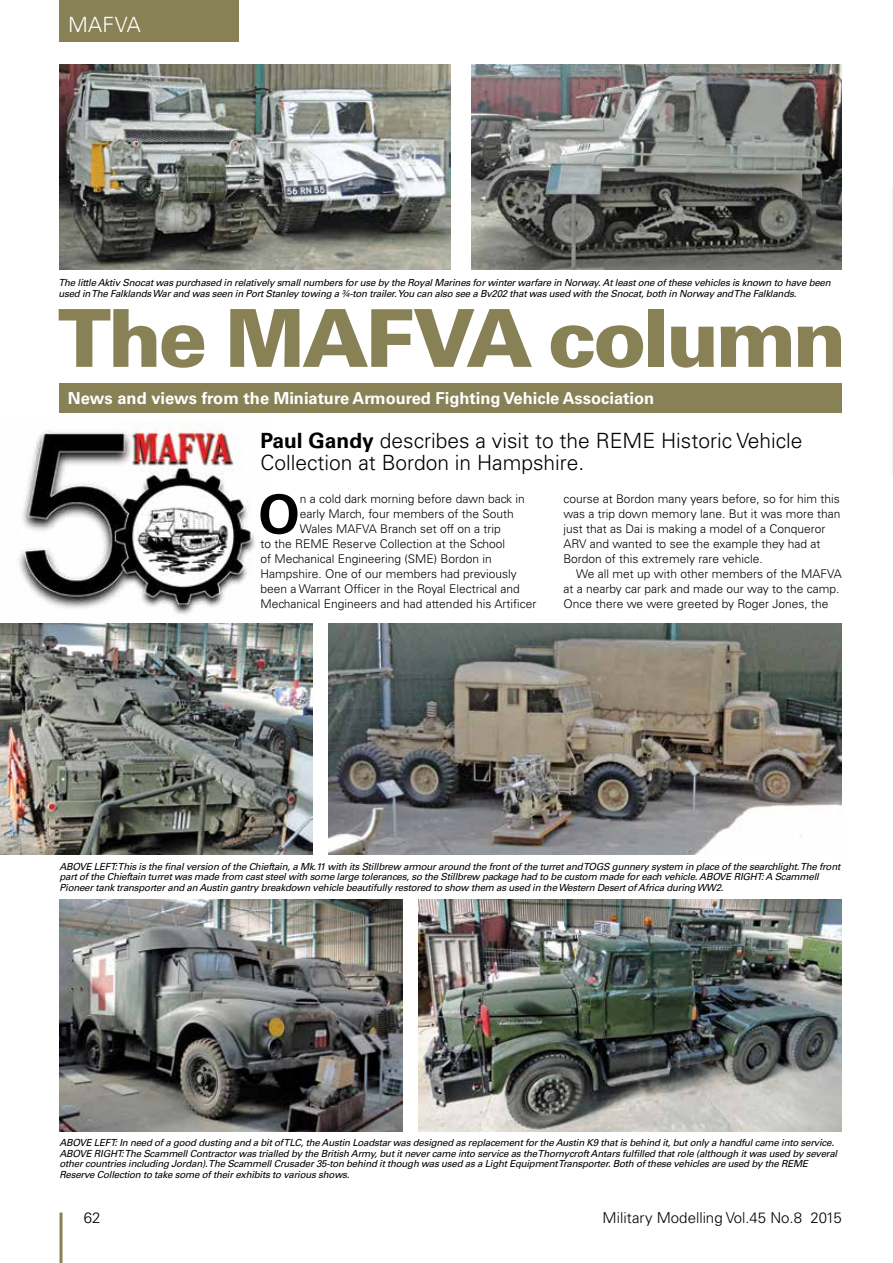
<style>
.page{position:relative;width:893px;height:1263px;background:#fff}
.page>*{position:absolute;margin:0;border:0;box-sizing:border-box;transform-origin:0 0}
.t1{font:900 80.1px "Univers LT Std";letter-spacing:-.04em;color:#888156}
.t2{font:700 53.55px "Univers LT Std";color:#000}
.t3{font:300 21px/22.5px "Univers LT Std";color:#000}
.t4{font:300 21px "Univers LT Std";letter-spacing:.015em;color:#fff}
.t5{font:700 16.5px "Univers LT Std";color:#fff}
.t6{font:300 15px "Univers LT Std";color:#000}
.t7{font:300 12px/15px "Univers LT Std";color:#000}
.t8{font:italic 9.75px/10.5px "Univers LT Std";letter-spacing:-.025em;color:#000}
.s1{font-weight:700}
</style>
<div class="page">
<img style="left:0;top:422px;width:268px;height:202px">
<hr style="left:889px;top:179px;width:4px;height:304px;background:#fbfbfb">
<hr style="left:892px;top:183px;width:1px;height:287px;background:#fff">
<img style="left:0;top:624px;width:313px;height:230px">
<img style="left:329px;top:624px;width:513px;height:230px">
<img style="left:419px;top:899px;width:423px;height:232px">
<img style="left:60px;top:899px;width:342px;height:232px">
<img style="left:59px;top:64px;width:392px;height:206px">
<img style="left:472px;top:64px;width:370px;height:206px">
<div style="left:60px;top:383px;width:782px;height:30px;background:#888156"></div>
<hr style="left:60px;top:1212px;width:3px;height:51px;background:#888156">
<div style="left:60px;top:0;width:179px;height:41px;background:#888156"></div>
<h3 class="t4" style="left:68px;top:12px;width:74px">MAFVA</h3>
<p class="t8" style="left:58px;top:278px;width:774px">The little Aktiv Snocat was purchased in relatively small numbers for use by the Royal Marines for winter warfare in Norway. At least one of these vehicles is known to have been used in The Falklands War and was seen in Port Stanley towing a ¾-ton trailer. You can also see a Bv202 that was used with the Snocat, both in Norway and The Falklands.</p>
<h1 class="t1" style="left:58px;top:288px;width:790px">The MAFVA column</h1>
<h3 class="t5" style="left:68px;top:388px;width:588px">News and views from the Miniature Armoured Fighting Vehicle Association</h3>
<h3 class="t3" style="left:260px;top:429px;width:544px"><span class="s1">Paul Gandy</span> describes a visit to the REME Historic Vehicle<br>Collection at Bordon in Hampshire.</h3>
<p class="t7" style="left:563px;top:492px;width:279px">course at Bordon many years before, so for him this was a trip down memory lane. But it was more than just that as Dai is making a model of a Conqueror ARV and wanted to see the example they had at Bordon of this extremely rare vehicle.</p>
<p class="t7" style="left:563px;top:567px;width:280px;text-indent:13px">We all met up with other members of the MAFVA at a nearby car park and made our way to the camp.<br>Once there we were greeted by Roger Jones, the</p>
<h2 class="t2" style="left:258px;top:483px;width:43px">O</h2>
<p class="t7" style="left:300px;top:492px;width:226px">n a cold dark morning before dawn back in</p>
<p class="t7" style="left:300px;top:507px;width:215px">early March, four members of the South</p>
<p class="t7" style="left:300px;top:522px;width:203px">Wales MAFVA Branch set off on a trip</p>
<p class="t7" style="left:260px;top:537px;width:246px">to the REME Reserve Collection at the School</p>
<p class="t7" style="left:260px;top:552px;width:233px">of Mechanical Engineering (SME) Bordon in</p>
<p class="t7" style="left:260px;top:567px;width:258px">Hampshire. One of our members had previously</p>
<p class="t7" style="left:260px;top:582px;width:261px">been a Warrant Officer in the Royal Electrical and</p>
<p class="t7" style="left:260px;top:597px;width:277px">Mechanical Engineers and had attended his Artificer</p>
<p class="t8" style="left:60px;top:861px;width:782px">ABOVE LEFT: This is the final version of the Chieftain, a Mk.11 with its Stillbrew armour around the front of the turret and TOGS gunnery system in place of the searchlight. The front part of the Chieftain turret was made from cast steel with some large tolerances, so the Stillbrew package had to be custom made for each vehicle. ABOVE RIGHT: A Scammell<br>Pioneer tank transporter and an Austin gantry breakdown vehicle beautifully restored to show them as used in the Western Desert of Africa during WW2.</p>
<p class="t8" style="left:60px;top:1138px;width:779px">ABOVE LEFT: In need of a good dusting and a bit of TLC, the Austin Loadstar was designed as replacement for the Austin K9 that is behind it, but only a handful came into service.<br>ABOVE RIGHT: The Scammell Contractor was trialled by the British Army, but it never came into service as the Thornycroft Antars fulfilled that role (although it was used by several other countries including Jordan). The Scammell Crusader 35-ton behind it though was used as a Light Equipment Transporter. Both of these vehicles are used by the REME Reserve Collection to take some of their exhibits to various shows.</p>
<h3 class="t6" style="left:84px;top:1209px;width:18px">62</h3>
<h3 class="t6" style="left:603px;top:1209px;width:241px">Military Modelling Vol.45 No.8 2015</h3>
</div>
